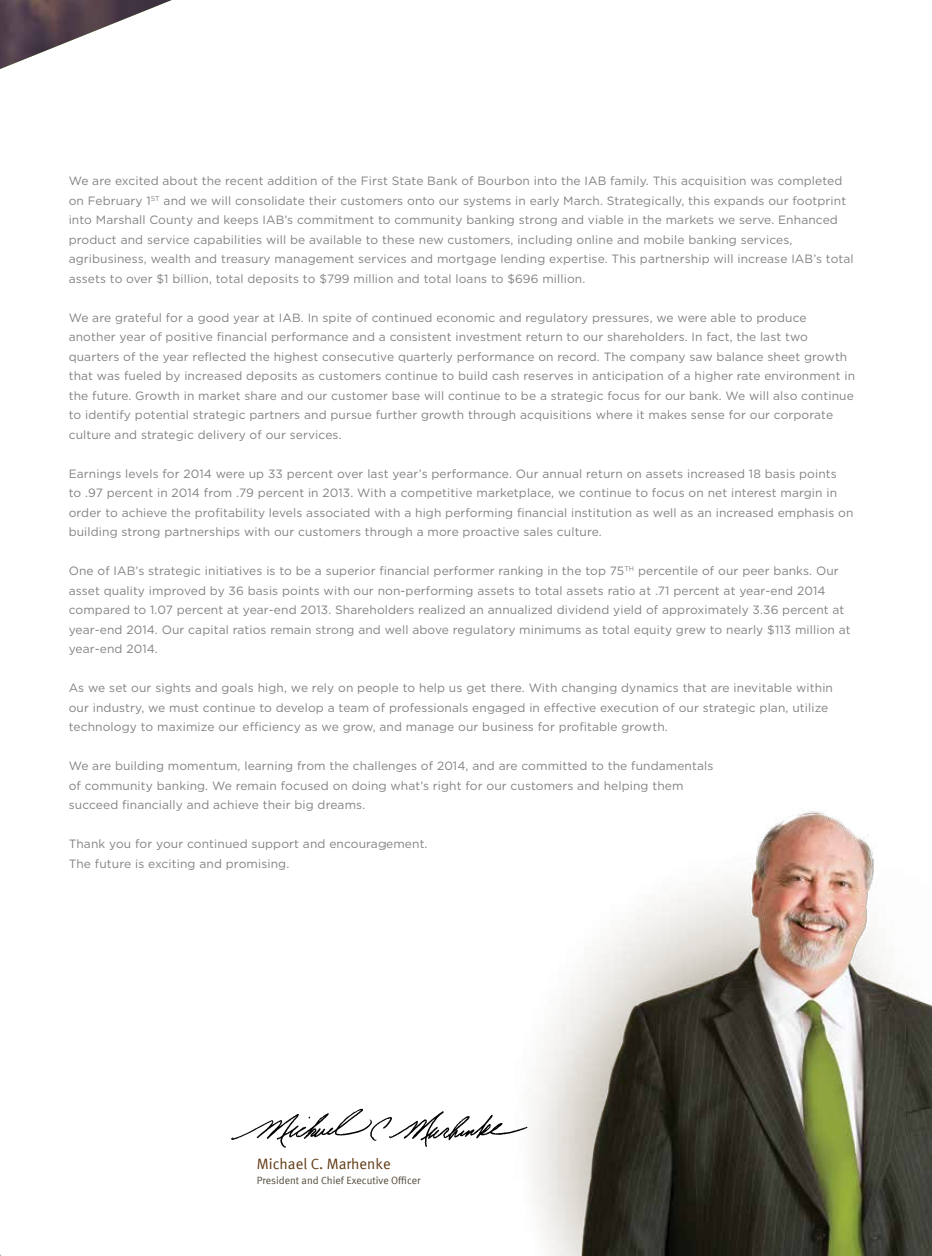
<style>
.page{position:relative;width:932px;height:1256px;background:#fff}
.page>*{position:absolute;margin:0;border:0;box-sizing:border-box;transform-origin:0 0}
.t1{font:15px "Meta Normal LF";color:#603913}
.t2{font:12px/19.5px "Gotham";letter-spacing:.01em;color:#808285}
.t3{font:10.5px "Meta Normal LF";color:#524939}
</style>
<div class="page">
<img style="left:534px;top:811px;width:398px;height:445px">
<img style="left:231px;top:1108px;width:297px;height:40px">
<svg style="left:0;top:0;width:172px;height:69px"></svg>
<p class="t2" style="left:69px;top:171px;width:786px">We are excited about the recent addition of the First State Bank of Bourbon into the IAB family. This acquisition was completed on February 1<sup>ST</sup> and we will consolidate their customers onto our systems in early March. Strategically, this expands our footprint into Marshall County and keeps IAB’s commitment to community banking strong and viable in the markets we serve. Enhanced product and service capabilities will be available to these new customers, including online and mobile banking services, agribusiness, wealth and treasury management services and mortgage lending expertise. This partnership will increase IAB’s total assets to over $1 billion, total deposits to $799 million and total loans to $696 million.</p>
<p class="t2" style="left:69px;top:307px;width:787px">We are grateful for a good year at IAB. In spite of continued economic and regulatory pressures, we were able to produce another year of positive financial performance and a consistent investment return to our shareholders. In fact, the last two quarters of the year reflected the highest consecutive quarterly performance on record. The company saw balance sheet growth that was fueled by increased deposits as customers continue to build cash reserves in anticipation of a higher rate environment in the future. Growth in market share and our customer base will continue to be a strategic focus for our bank. We will also continue to identify potential strategic partners and pursue further growth through acquisitions where it makes sense for our corporate culture and strategic delivery of our services.</p>
<p class="t2" style="left:69px;top:463px;width:786px">Earnings levels for 2014 were up 33 percent over last year’s performance. Our annual return on assets increased 18 basis points<br>to .97 percent in 2014 from .79 percent in 2013. With a competitive marketplace, we continue to focus on net interest margin in order to achieve the profitability levels associated with a high performing financial institution as well as an increased emphasis on building strong partnerships with our customers through a more proactive sales culture.</p>
<p class="t2" style="left:69px;top:561px;width:783px">One of IAB’s strategic initiatives is to be a superior financial performer ranking in the top 75<sup>TH</sup> percentile of our peer banks. Our asset quality improved by 36 basis points with our non-performing assets to total assets ratio at .71 percent at year-end 2014 compared to 1.07 percent at year-end 2013. Shareholders realized an annualized dividend yield of approximately 3.36 percent at year-end 2014. Our capital ratios remain strong and well above regulatory minimums as total equity grew to nearly $113 million at year-end 2014.</p>
<p class="t2" style="left:69px;top:678px;width:765px">As we set our sights and goals high, we rely on people to help us get there. With changing dynamics that are inevitable within our industry, we must continue to develop a team of professionals engaged in effective execution of our strategic plan, utilize technology to maximize our efficiency as we grow, and manage our business for profitable growth.</p>
<p class="t2" style="left:69px;top:756px;width:646px">We are building momentum, learning from the challenges of 2014, and are committed to the fundamentals of community banking. We remain focused on doing what’s right for our customers and helping them succeed financially and achieve their big dreams.</p>
<p class="t2" style="left:69px;top:834px;width:360px">Thank you for your continued support and encouragement.<br>The future is exciting and promising.</p>
<p class="t1" style="left:257px;top:1155px;width:135px">Michael C. Marhenke</p>
<p class="t3" style="left:257px;top:1174px;width:165px">President and Chief Executive Officer</p>
</div>
